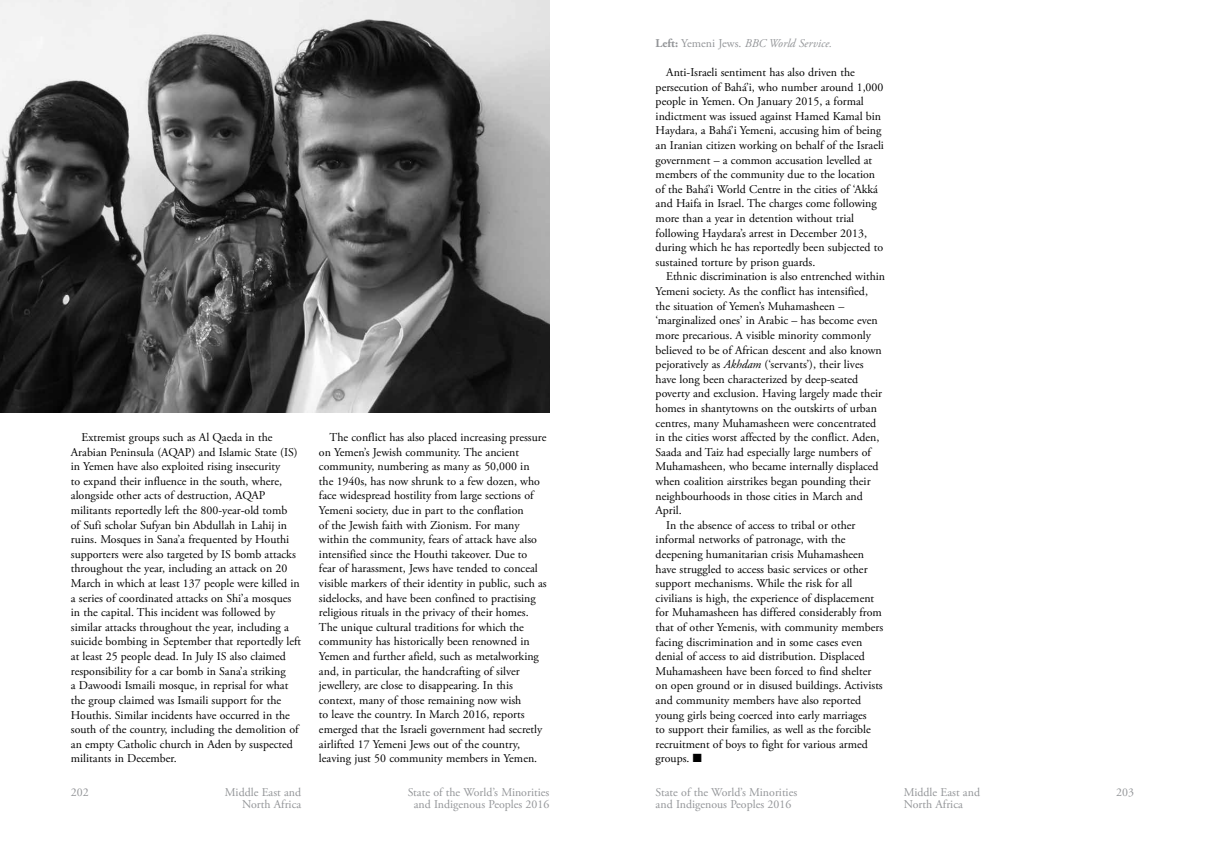
<style>
.page{position:relative;width:1205px;height:851px;background:#fff}
.page>*{position:absolute;margin:0;border:0;box-sizing:border-box;transform-origin:0 0}
.t1{font:11.88px/14.6px "Adobe Garamond Pro";color:#000}
.t2{font:11.88px/12.5px "Adobe Garamond Pro";color:#939598}
.t3{font:italic 11.88px "Adobe Garamond Pro";color:#939598}
.s1{font-weight:700;font-style:normal}
.s2{font-style:normal}
.s3{font-style:italic}
</style>
<div class="page">
<img style="left:0;top:0;width:549px;height:412px">
<p class="t1" style="left:71px;top:430px;width:232px;text-indent:11px">Extremist groups such as Al Qaeda in the Arabian Peninsula (AQAP) and Islamic State (IS) in Yemen have also exploited rising insecurity<br>to expand their influence in the south, where, alongside other acts of destruction, AQAP militants reportedly left the 800-year-old tomb<br>of Sufi scholar Sufyan bin Abdullah in Lahij in ruins. Mosques in Sana’a frequented by Houthi supporters were also targeted by IS bomb attacks throughout the year, including an attack on 20<br>March in which at least 137 people were killed in a series of coordinated attacks on Shi’a mosques in the capital. This incident was followed by similar attacks throughout the year, including a suicide bombing in September that reportedly left at least 25 people dead. In July IS also claimed responsibility for a car bomb in Sana’a striking<br>a Dawoodi Ismaili mosque, in reprisal for what the group claimed was Ismaili support for the Houthis. Similar incidents have occurred in the south of the country, including the demolition of an empty Catholic church in Aden by suspected militants in December.</p>
<p class="t1" style="left:319px;top:430px;width:229px;text-indent:11px">The conflict has also placed increasing pressure on Yemen’s Jewish community. The ancient community, numbering as many as 50,000 in the 1940s, has now shrunk to a few dozen, who face widespread hostility from large sections of Yemeni society, due in part to the conflation<br>of the Jewish faith with Zionism. For many within the community, fears of attack have also intensified since the Houthi takeover. Due to fear of harassment, Jews have tended to conceal visible markers of their identity in public, such as sidelocks, and have been confined to practising religious rituals in the privacy of their homes.<br>The unique cultural traditions for which the community has historically been renowned in Yemen and further afield, such as metalworking and, in particular, the handcrafting of silver jewellery, are close to disappearing. In this context, many of those remaining now wish<br>to leave the country. In March 2016, reports emerged that the Israeli government had secretly airlifted 17 Yemeni Jews out of the country, leaving just 50 community members in Yemen.</p>
<p class="t3" style="left:656px;top:36px;width:178px"><span class="s1">Left:</span> <span class="s2">Yemeni Jews.</span> BBC World Service.</p>
<p class="t1" style="left:656px;top:65px;width:230px;text-indent:11px">Anti-Israeli sentiment has also driven the persecution of Bahá’i, who number around 1,000 people in Yemen. On January 2015, a formal indictment was issued against Hamed Kamal bin Haydara, a Bahá’i Yemeni, accusing him of being an Iranian citizen working on behalf of the Israeli government – a common accusation levelled at members of the community due to the location of the Bahá’i World Centre in the cities of ‘Akká and Haifa in Israel. The charges come following more than a year in detention without trial following Haydara’s arrest in December 2013, during which he has reportedly been subjected to sustained torture by prison guards.</p>
<p class="t1" style="left:666px;top:270px;width:220px">Ethnic discrimination is also entrenched within</p>
<p class="t1" style="left:656px;top:284px;width:214px">Yemeni society. As the conflict has intensified,</p>
<p class="t1" style="left:656px;top:299px;width:190px">the situation of Yemen’s Muhamasheen –</p>
<p class="t1" style="left:656px;top:313px;width:224px">‘marginalized ones’ in Arabic – has become even</p>
<p class="t1" style="left:656px;top:328px;width:217px">more precarious. A visible minority commonly</p>
<p class="t1" style="left:656px;top:343px;width:228px">believed to be of African descent and also known</p>
<p class="t1" style="left:656px;top:357px;width:209px">pejoratively as <span class="s3">Akhdam</span> (‘servants’), their lives</p>
<p class="t1" style="left:656px;top:372px;width:204px">have long been characterized by deep-seated</p>
<p class="t1" style="left:656px;top:386px;width:228px">poverty and exclusion. Having largely made their</p>
<p class="t1" style="left:656px;top:401px;width:223px">homes in shantytowns on the outskirts of urban</p>
<p class="t1" style="left:656px;top:416px;width:222px">centres, many Muhamasheen were concentrated</p>
<p class="t1" style="left:656px;top:430px;width:225px">in the cities worst affected by the conflict. Aden,</p>
<p class="t1" style="left:656px;top:445px;width:217px">Saada and Taiz had especially large numbers of</p>
<p class="t1" style="left:656px;top:459px;width:224px">Muhamasheen, who became internally displaced</p>
<p class="t1" style="left:656px;top:474px;width:216px">when coalition airstrikes began pounding their</p>
<p class="t1" style="left:656px;top:489px;width:209px">neighbourhoods in those cities in March and</p>
<p class="t1" style="left:656px;top:503px;width:28px">April.</p>
<p class="t1" style="left:666px;top:518px;width:191px">In the absence of access to tribal or other</p>
<p class="t1" style="left:656px;top:532px;width:191px">informal networks of patronage, with the</p>
<p class="t1" style="left:656px;top:547px;width:210px">deepening humanitarian crisis Muhamasheen</p>
<p class="t1" style="left:656px;top:562px;width:213px">have struggled to access basic services or other</p>
<p class="t1" style="left:656px;top:576px;width:198px">support mechanisms. While the risk for all</p>
<p class="t1" style="left:656px;top:591px;width:220px">civilians is high, the experience of displacement</p>
<p class="t1" style="left:656px;top:605px;width:228px">for Muhamasheen has differed considerably from</p>
<p class="t1" style="left:656px;top:620px;width:229px">that of other Yemenis, with community members</p>
<p class="t1" style="left:656px;top:634px;width:208px">facing discrimination and in some cases even</p>
<p class="t1" style="left:656px;top:649px;width:211px">denial of access to aid distribution. Displaced</p>
<p class="t1" style="left:656px;top:664px;width:217px">Muhamasheen have been forced to find shelter</p>
<p class="t1" style="left:656px;top:678px;width:229px">on open ground or in disused buildings. Activists</p>
<p class="t1" style="left:656px;top:693px;width:207px">and community members have also reported</p>
<p class="t1" style="left:656px;top:707px;width:212px">young girls being coerced into early marriages</p>
<p class="t1" style="left:656px;top:722px;width:217px">to support their families, as well as the forcible</p>
<p class="t1" style="left:656px;top:737px;width:214px">recruitment of boys to fight for various armed</p>
<p class="t1" style="left:656px;top:751px;width:48px">groups. ■</p>
<p class="t2" style="left:71px;top:786px;width:19px">202</p>
<p class="t2" style="left:225px;top:786px;width:78px">Middle East and</p>
<p class="t2" style="left:1116px;top:786px;width:19px">203</p>
<p class="t2" style="left:242px;top:798px;width:61px">North Africa</p>
<p class="t2" style="left:408px;top:786px;width:143px;text-align:center">State of the World’s Minorities and Indigenous Peoples 2016</p>
<p class="t2" style="left:656px;top:786px;width:143px">State of the World’s Minorities and Indigenous Peoples 2016</p>
<p class="t2" style="left:904px;top:786px;width:78px">Middle East and<br>North Africa</p>
</div>
